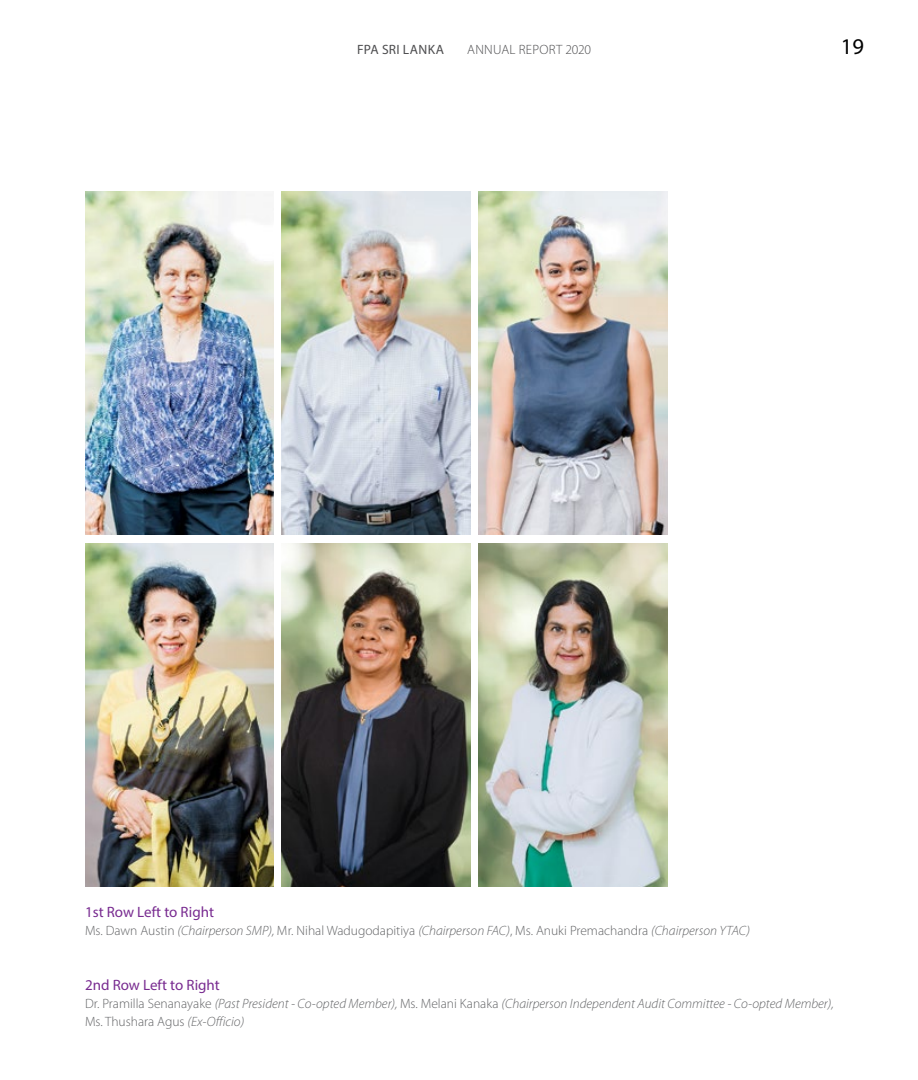
<style>
.page{position:relative;width:918px;height:1080px;background:#fff}
.page>*{position:absolute;margin:0;border:0;box-sizing:border-box;transform-origin:0 0}
.t1{font:22.5px "Myriad Pro";color:#000}
.t2{font:15px "Myriad Pro";color:#782b90}
.t3{font:italic 300 13.5px/18px "Myriad Pro";color:#636466}
.t4{font:300 13.5px "Myriad Pro";color:#636466}
.t5{font:300 13.5px "Myriad Pro";letter-spacing:.015em;color:#4d4d4f}
.t6{font:13.5px "Myriad Pro";letter-spacing:.025em;color:#4d4d4f}
.s1{font-style:italic}
.s2{font-style:normal}
</style>
<div class="page">
<img style="left:282px;top:191px;width:188px;height:344px">
<img style="left:85px;top:191px;width:188px;height:344px">
<img style="left:479px;top:191px;width:188px;height:344px">
<img style="left:85px;top:543px;width:188px;height:343px">
<img style="left:479px;top:543px;width:188px;height:343px">
<img style="left:282px;top:543px;width:188px;height:343px">
<p class="t6" style="left:357px;top:41px;width:88px">FPA SRI LANKA</p>
<p class="t5" style="left:467px;top:41px;width:125px">ANNUAL REPORT 2020</p>
<h1 class="t1" style="left:841px;top:33px;width:25px">19</h1>
<p class="t2" style="left:85px;top:902px;width:130px">1st Row Left to Right</p>
<p class="t4" style="left:85px;top:922px;width:667px">Ms. Dawn Austin <span class="s1">(Chairperson SMP),</span> Mr. Nihal Wadugodapitiya <span class="s1">(Chairperson FAC)</span>, Ms. Anuki Premachandra <span class="s1">(Chairperson YTAC)</span></p>
<p class="t2" style="left:85px;top:976px;width:136px">2nd Row Left to Right</p>
<p class="t3" style="left:85px;top:995px;width:750px"><span class="s2">Dr. Pramilla Senanayake</span> (Past President - Co-opted Member), <span class="s2">Ms. Melani Kanaka</span> (Chairperson Independent Audit Committee - Co-opted Member),<br><span class="s2">Ms. Thushara Agus</span> (Ex-Officio)</p>
</div>
